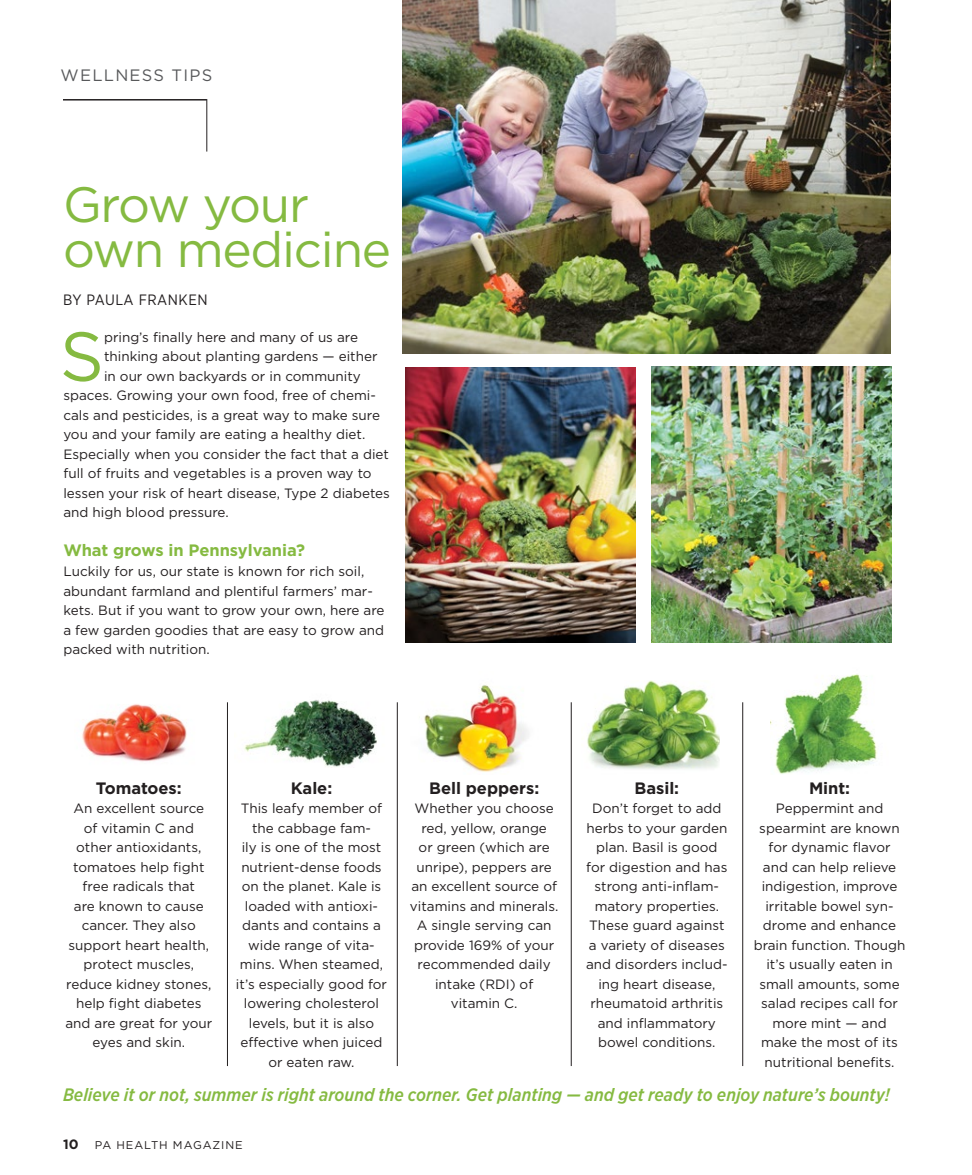
<style>
.page{position:relative;width:972px;height:1175px;background:#fff}
.page>*{position:absolute;margin:0;border:0;box-sizing:border-box;transform-origin:0 0}
.t1{font:69.15px "Gotham";color:#85ba41}
.t2{font:49.5px/44.8px "Gotham";letter-spacing:-.025em;color:#85ba41}
.t3{font:italic 500 18px "Gotham Narrow";color:#85ba41}
.t4{font:700 16.5px "Gotham";letter-spacing:-.005em;color:#231f20}
.t5{font:700 16.5px "Gotham";letter-spacing:-.005em;color:#85ba41}
.t6{font:16.5px "Gotham";letter-spacing:.075em;color:#58595b}
.t7{font:15px "Gotham Narrow";letter-spacing:.035em;color:#231f20}
.t8{font:13.5px/19.5px "Gotham";color:#231f20;text-align:center}
.t9{font:11.25px "Gotham";letter-spacing:.08em;color:#231f20}
.s1{font-weight:700;font-size:13.5px}
</style>
<div class="page">
<hr style="left:63px;top:99px;width:144px;height:1px;background:#231f20">
<hr style="left:207px;top:99px;width:1px;height:53px;background:#231f20">
<img style="left:403px;top:0;width:488px;height:353px">
<img style="left:652px;top:367px;width:240px;height:275px">
<img style="left:405px;top:368px;width:230px;height:274px">
<img style="left:82px;top:704px;width:105px;height:58px">
<img style="left:244px;top:700px;width:133px;height:67px">
<img style="left:424px;top:685px;width:105px;height:87px">
<img style="left:587px;top:680px;width:133px;height:89px">
<img style="left:771px;top:674px;width:107px;height:100px">
<hr style="left:227px;top:702px;width:1px;height:364px;background:#231f20">
<hr style="left:397px;top:702px;width:1px;height:364px;background:#231f20">
<hr style="left:571px;top:702px;width:1px;height:364px;background:#231f20">
<hr style="left:742px;top:702px;width:1px;height:364px;background:#231f20">
<p class="t6" style="left:61px;top:64px;width:153px">WELLNESS TIPS</p>
<h2 class="t2" style="left:63px;top:181px;width:330px">Grow your own medicine</h2>
<p class="t7" style="left:63px;top:290px;width:146px">BY PAULA FRANKEN</p>
<h1 class="t1" style="left:60px;top:312px;width:46px">S</h1>
<p class="t8" style="left:104px;top:327px;width:256px">pring’s finally here and many of us are</p>
<p class="t8" style="left:104px;top:346px;width:275px">thinking about planting gardens — either</p>
<p class="t8" style="left:104px;top:366px;width:258px">in our own backyards or in community</p>
<p class="t8" style="left:63px;top:385px;width:314px">spaces. Growing your own food, free of chemi-</p>
<p class="t8" style="left:63px;top:405px;width:318px">cals and pesticides, is a great way to make sure</p>
<p class="t8" style="left:63px;top:424px;width:303px">you and your family are eating a healthy diet.</p>
<p class="t8" style="left:63px;top:444px;width:327px">Especially when you consider the fact that a diet</p>
<p class="t8" style="left:63px;top:463px;width:310px">full of fruits and vegetables is a proven way to</p>
<p class="t8" style="left:63px;top:483px;width:328px">lessen your risk of heart disease, Type 2 diabetes</p>
<p class="t8" style="left:63px;top:502px;width:167px">and high blood pressure.</p>
<p class="t5" style="left:63px;top:539px;width:243px">What grows in Pennsylvania?</p>
<p class="t8" style="left:63px;top:561px;width:323px;text-align:left">Luckily for us, our state is known for rich soil, abundant farmland and plentiful farmers’ mar&shy;kets. But if you want to grow your own, here are a few garden goodies that are easy to grow and packed with nutrition.</p>
<p class="t4" style="left:809px;top:777px;width:43px">Mint:</p>
<p class="t8" style="left:754px;top:798px;width:153px">Peppermint and spearmint are known for dynamic flavor<br>and can help relieve indigestion, improve irritable bowel syn&shy;drome and enhance brain function. Though it’s usually eaten in small amounts, some salad recipes call for more mint — and make the most of its nutritional benefits.</p>
<h3 class="t3" style="left:63px;top:1083px;width:829px">Believe it or not, summer is right around the corner. Get planting — and get ready to enjoy nature’s bounty!</h3>
<p class="t4" style="left:291px;top:777px;width:43px">Kale:</p>
<p class="t8" style="left:236px;top:798px;width:153px">This leafy member of the cabbage fam-<br>ily is one of the most nutrient-dense foods on the planet. Kale is loaded with antioxi&shy;dants and contains a wide range of vita&shy;mins. When steamed, it’s especially good for lowering cholesterol levels, but it is also effective when juiced or eaten raw.</p>
<p class="t4" style="left:429px;top:777px;width:112px">Bell peppers:</p>
<p class="t8" style="left:410px;top:798px;width:150px">Whether you choose red, yellow, orange<br>or green (which are unripe), peppers are an excellent source of vitamins and minerals.<br>A single serving can provide 169% of your recommended daily intake (RDI) of vitamin C.</p>
<p class="t4" style="left:635px;top:777px;width:46px">Basil:</p>
<p class="t8" style="left:586px;top:798px;width:143px">Don’t forget to add herbs to your garden plan. Basil is good for digestion and has strong anti-inflam&shy;matory properties.<br>These guard against a variety of diseases and disorders includ&shy;ing heart disease, rheumatoid arthritis and inflammatory bowel conditions.</p>
<p class="t4" style="left:96px;top:777px;width:87px">Tomatoes:</p>
<p class="t8" style="left:65px;top:798px;width:148px">An excellent source of vitamin C and other antioxidants, tomatoes help fight free radicals that<br>are known to cause cancer. They also support heart health, protect muscles, reduce kidney stones, help fight diabetes and are great for your eyes and skin.</p>
<p class="t9" style="left:63px;top:1137px;width:181px"><span class="s1">10</span> PA HEALTH MAGAZINE</p>
</div>
